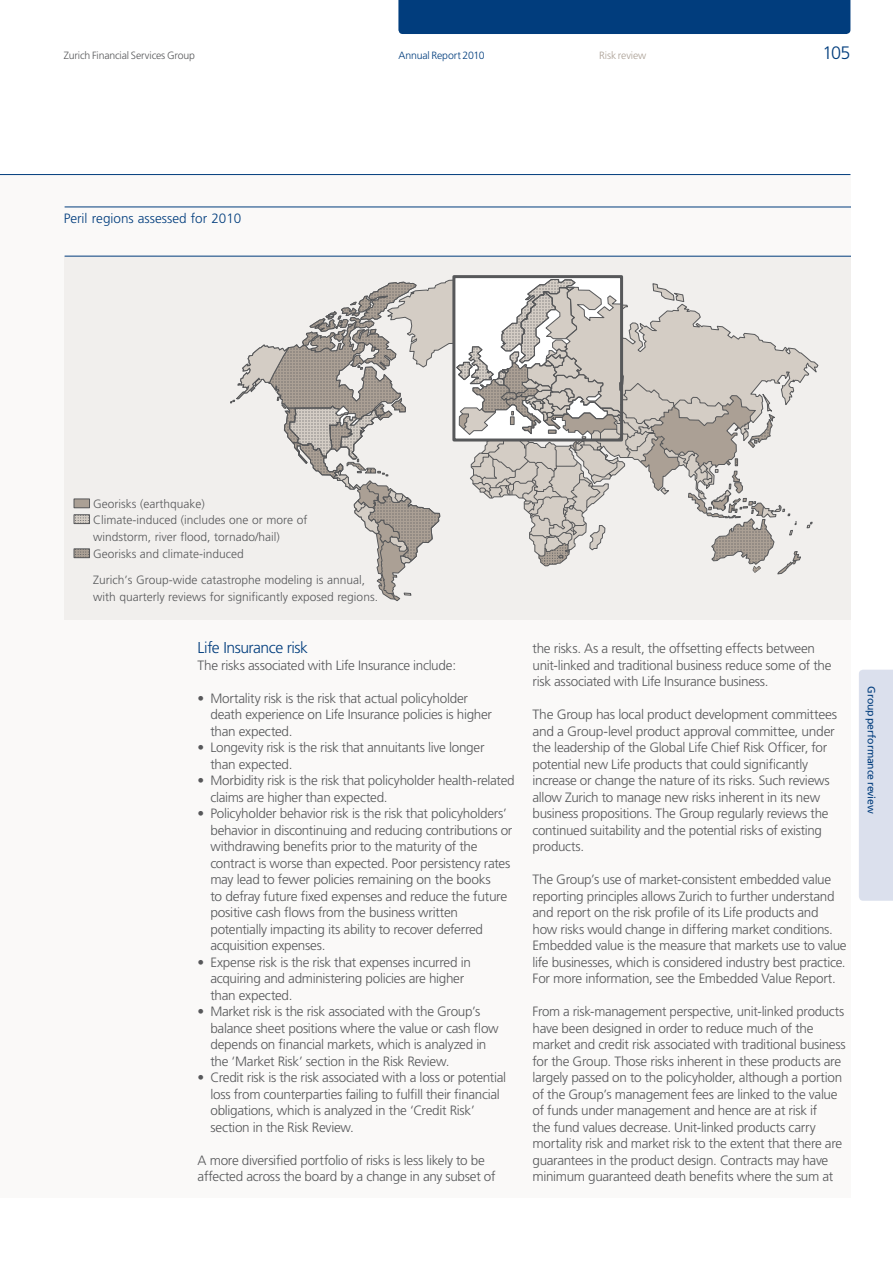
<style>
.page{position:relative;width:893px;height:1263px;background:#fff}
.page>*{position:absolute;margin:0;border:0;box-sizing:border-box;transform-origin:0 0}
.t1{font:300 18px "Frutiger";color:#013d7d}
.t2{font:300 15.75px "Frutiger";letter-spacing:-.03em;color:#013d7d}
.t3{font:300 13.5px/16.5px "Frutiger";letter-spacing:-.02em;color:#57585a}
.t4{font:300 13.5px "Frutiger";color:#013d7d}
.t5{font:300 12px/16.6px "Frutiger";color:#57585a}
.t6{font:300 10.5px "Frutiger";letter-spacing:-.015em;color:#57585a}
.t7{font:10.5px "Frutiger";letter-spacing:-.015em;color:#013d7d}
.t8{font:300 10.5px "Frutiger";letter-spacing:-.015em;color:#013d7d}
.t9{font:300 10.5px "Frutiger";letter-spacing:-.015em;color:#aba095}
</style>
<div class="page">
<div style="left:0;top:175px;width:850px;height:1023px;background:#faf9f8"></div>
<div style="left:398px;top:0;width:452px;height:34px;background:#013d7d"></div>
<hr style="left:0;top:174px;width:850px;height:1px;background:#013d7d">
<div style="left:859px;top:670px;width:34px;height:231px;background:#dbe0ed"></div>
<div style="left:65px;top:256px;width:786px;height:363px;background:#f1efed"></div>
<svg style="left:230px;top:277px;width:582px;height:325px"></svg>
<div style="left:452px;top:275px;width:171px;height:166px;border:3px solid #57585a"></div>
<div style="left:74px;top:499px;width:16px;height:9px;background:#aba095"></div>
<div style="left:74px;top:514px;width:16px;height:10px;border:1px solid #57585a"></div>
<div style="left:74px;top:499px;width:16px;height:9px;border:1px solid #57585a"></div>
<svg style="left:75px;top:515px;width:14px;height:8px"></svg>
<div style="left:74px;top:548px;width:16px;height:10px;border:1px solid #57585a"></div>
<svg style="left:75px;top:549px;width:14px;height:9px"></svg>
<hr style="left:65px;top:207px;width:785px;height:1px;background:#013d7d">
<hr style="left:65px;top:256px;width:785px;height:1px;background:#013d7d">
<p class="t6" style="left:64px;top:49px;width:133px">Zurich Financial Services Group</p>
<p class="t8" style="left:398px;top:49px;width:88px">Annual Report 2010</p>
<h1 class="t1" style="left:822px;top:43px;width:29px">105</h1>
<p class="t9" style="left:599px;top:49px;width:49px">Risk review</p>
<p class="t4" style="left:64px;top:211px;width:179px">Peril regions assessed for 2010</p>
<p class="t5" style="left:93px;top:495px;width:216px">Georisks (earthquake)<br>Climate-induced (includes one or more of windstorm, river flood, tornado/hail)<br>Georisks and climate-induced</p>
<p class="t5" style="left:93px;top:572px;width:286px">Zurich’s Group-wide catastrophe modeling is annual, with quarterly reviews for significantly exposed regions.</p>
<p class="t2" style="left:198px;top:639px;width:112px">Life Insurance risk</p>
<p class="t3" style="left:198px;top:657px;width:260px">The risks associated with Life Insurance include:</p>
<p class="t3" style="left:210px;top:690px;width:283px;text-indent:-13px">• Mortality risk is the risk that actual policyholder death experience on Life Insurance policies is higher than expected.</p>
<p class="t3" style="left:210px;top:739px;width:276px;text-indent:-13px">• Longevity risk is the risk that annuitants live longer than expected.</p>
<p class="t3" style="left:210px;top:772px;width:306px;text-indent:-13px">• Morbidity risk is the risk that policyholder health-related claims are higher than expected.</p>
<p class="t3" style="left:210px;top:805px;width:304px;text-indent:-13px">• Policyholder behavior risk is the risk that policyholders’ behavior in discontinuing and reducing contributions or withdrawing benefits prior to the maturity of the contract is worse than expected. Poor persistency rates may lead to fewer policies remaining on the books<br>to defray future fixed expenses and reduce the future positive cash flows from the business written potentially impacting its ability to recover deferred acquisition expenses.</p>
<p class="t3" style="left:210px;top:954px;width:262px;text-indent:-13px">• Expense risk is the risk that expenses incurred in acquiring and administering policies are higher than expected.</p>
<p class="t3" style="left:210px;top:1003px;width:290px;text-indent:-13px">• Market risk is the risk associated with the Group’s balance sheet positions where the value or cash flow depends on financial markets, which is analyzed in the ‘Market Risk’ section in the Risk Review.</p>
<p class="t3" style="left:210px;top:1069px;width:297px;text-indent:-13px">• Credit risk is the risk associated with a loss or potential loss from counterparties failing to fulfill their financial obligations, which is analyzed in the ‘Credit Risk’ section in the Risk Review.</p>
<p class="t3" style="left:198px;top:1152px;width:299px">A more diversified portfolio of risks is less likely to be affected across the board by a change in any subset of</p>
<p class="t3" style="left:533px;top:640px;width:301px">the risks. As a result, the offsetting effects between unit-linked and traditional business reduce some of the risk associated with Life Insurance business.</p>
<p class="t3" style="left:533px;top:706px;width:306px">The Group has local product development committees and a Group-level product approval committee, under the leadership of the Global Life Chief Risk Officer, for potential new Life products that could significantly increase or change the nature of its risks. Such reviews allow Zurich to manage new risks inherent in its new business propositions. The Group regularly reviews the continued suitability and the potential risks of existing products.</p>
<p class="t3" style="left:533px;top:871px;width:316px">The Group’s use of market-consistent embedded value reporting principles allows Zurich to further understand and report on the risk profile of its Life products and how risks would change in differing market conditions.<br>Embedded value is the measure that markets use to value life businesses, which is considered industry best practice.<br>For more information, see the Embedded Value Report.</p>
<p class="t3" style="left:533px;top:1003px;width:315px">From a risk-management perspective, unit-linked products have been designed in order to reduce much of the market and credit risk associated with traditional business for the Group. Those risks inherent in these products are largely passed on to the policyholder, although a portion of the Group’s management fees are linked to the value of funds under management and hence are at risk if<br>the fund values decrease. Unit-linked products carry mortality risk and market risk to the extent that there are guarantees in the product design. Contracts may have minimum guaranteed death benefits where the sum at</p>
<p class="t7" style="left:878px;top:686px;width:129px;rotate:90deg">Group performance review</p>
</div>
